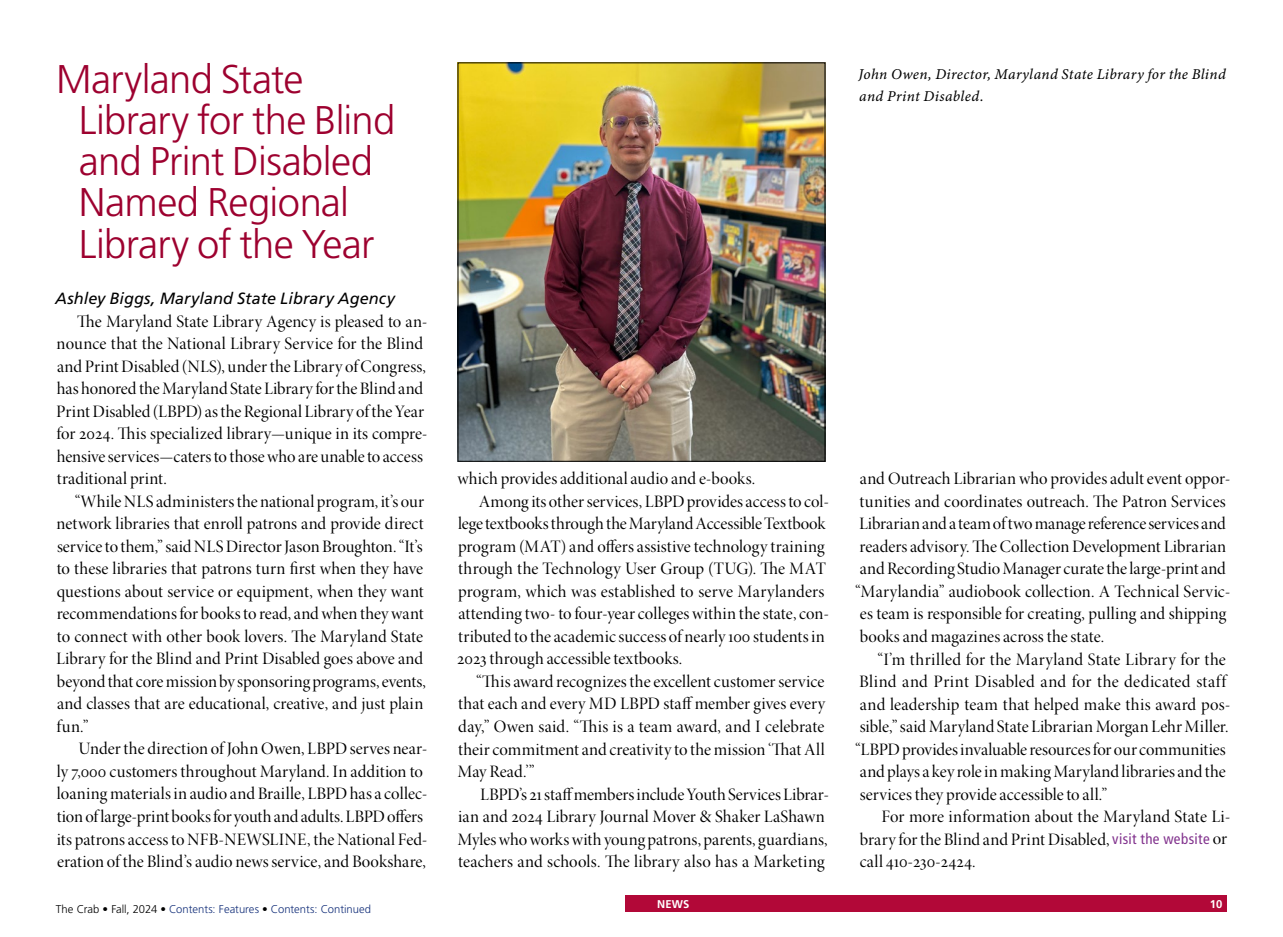
<style>
.page{position:relative;width:1283px;height:937px;background:#fff}
.page>*{position:absolute;margin:0;border:0;box-sizing:border-box;transform-origin:0 0}
.t1{font:300 40px/41.2px "Frutiger LT Std";letter-spacing:-.015em;color:#9d012f}
.t2{font:17.5px/22.5px "Minion Pro Disp";letter-spacing:.005em;color:#000}
.t3{font:italic 16.25px "Frutiger LT Std";letter-spacing:.01em;color:#000}
.t4{font:15px/22.5px "Minion Pro It Capt";letter-spacing:.02em;color:#000}
.t5{font:300 11.25px "Frutiger LT Std";letter-spacing:-.005em;color:#14307a}
.t6{font:700 11.25px "Frutiger LT Std";letter-spacing:.01em;color:#fff}
.s1{color:#000}
.s2{font-family:"Frutiger LT Std";font-stretch:condensed;font-size:15px;color:#82338e}
</style>
<div class="page">
<div style="left:624px;top:895px;width:602px;height:16px;background:#b20838"></div>
<img style="left:460px;top:64px;width:363px;height:395px">
<div style="left:458px;top:62px;width:367px;height:399px;border:1px solid #000"></div>
<h1 class="t1" style="left:79px;top:59px;width:318px;text-indent:-23px">Maryland State<br>Library for the Blind and Print Disabled<br>Named Regional<br>Library of the Year</h1>
<p class="t3" style="left:55px;top:289px;width:341px">Ashley Biggs, Maryland State Library Agency</p>
<p class="t2" style="left:56px;top:310px;width:373px;text-indent:21px">The Maryland State Library Agency is pleased to an&shy;nounce that the National Library Service for the Blind and Print Disabled (NLS), under the Library of Congress, has honored the Maryland State Library for the Blind and Print Disabled (LBPD) as the Regional Library of the Year for 2024. This specialized library—unique in its compre&shy;hensive services—caters to those who are unable to access traditional print.</p>
<p class="t2" style="left:56px;top:490px;width:371px;text-indent:19px">“While NLS administers the national program, it’s our network libraries that enroll patrons and provide direct service to them,” said NLS Director Jason Broughton. “It’s to these libraries that patrons turn first when they have questions about service or equipment, when they want recommendations for books to read, and when they want to connect with other book lovers. The Maryland State Library for the Blind and Print Disabled goes above and beyond that core mission by sponsoring programs, events, and classes that are educational, creative, and just plain fun.”</p>
<p class="t2" style="left:57px;top:737px;width:372px;text-indent:22px">Under the direction of John Owen, LBPD serves near&shy;ly 7,000 customers throughout Maryland. In addition to loaning materials in audio and Braille, LBPD has a collec&shy;tion of large-print books for youth and adults. LBPD offers its patrons access to NFB-NEWSLINE, the National Fed&shy;eration of the Blind’s audio news service, and Bookshare,</p>
<p class="t5" style="left:56px;top:902px;width:317px"><span class="s1">The Crab • Fall, 2024 •</span> Contents: Features <span class="s1">•</span> Contents: Continued</p>
<p class="t4" style="left:858px;top:63px;width:369px">John Owen, Director, Maryland State Library for the Blind and Print Disabled.</p>
<p class="t2" style="left:457px;top:467px;width:299px">which provides additional audio and e-books.</p>
<p class="t2" style="left:479px;top:490px;width:352px">Among its other services, LBPD provides access to col-</p>
<p class="t2" style="left:458px;top:513px;width:369px">lege textbooks through the Maryland Accessible Textbook</p>
<p class="t2" style="left:458px;top:535px;width:368px">program (MAT) and offers assistive technology training</p>
<p class="t2" style="left:458px;top:558px;width:369px">through the Technology User Group (TUG). The MAT</p>
<p class="t2" style="left:458px;top:580px;width:368px">program, which was established to serve Marylanders</p>
<p class="t2" style="left:458px;top:603px;width:372px">attending two- to four-year colleges within the state, con-</p>
<p class="t2" style="left:458px;top:625px;width:368px">tributed to the academic success of nearly 100 students in</p>
<p class="t2" style="left:457px;top:648px;width:227px">2023 through accessible textbooks.</p>
<p class="t2" style="left:476px;top:670px;width:350px">“This award recognizes the excellent customer service</p>
<p class="t2" style="left:458px;top:693px;width:369px">that each and every MD LBPD staff member gives every</p>
<p class="t2" style="left:458px;top:715px;width:368px">day,” Owen said. “This is a team award, and I celebrate</p>
<p class="t2" style="left:458px;top:738px;width:368px">their commitment and creativity to the mission ‘That All</p>
<p class="t2" style="left:457px;top:760px;width:79px">May Read.’”</p>
<p class="t2" style="left:480px;top:783px;width:350px">LBPD’s 21 staff members include Youth Services Librar-</p>
<p class="t2" style="left:458px;top:805px;width:368px">ian and 2024 Library Journal Mover &amp; Shaker LaShawn</p>
<p class="t2" style="left:457px;top:828px;width:372px">Myles who works with young patrons, parents, guardians,</p>
<p class="t2" style="left:458px;top:850px;width:368px">teachers and schools. The library also has a Marketing</p>
<p class="t2" style="left:855px;top:468px;width:377px">and Outreach Librarian who provides adult event oppor&shy;tunities and coordinates outreach. The Patron Services Librarian and a team of two manage reference services and readers advisory. The Collection Development Librarian and Recording Studio Manager curate the large-print and “Marylandia” audiobook collection. A Technical Servic&shy;es team is responsible for creating, pulling and shipping books and magazines across the state.</p>
<p class="t2" style="left:855px;top:648px;width:377px;text-indent:23px">“I’m thrilled for the Maryland State Library for the Blind and Print Disabled and for the dedicated staff and leadership team that helped make this award pos&shy;sible,” said Maryland State Librarian Morgan Lehr Miller. “LBPD provides invaluable resources for our communities and plays a key role in making Maryland libraries and the services they provide accessible to all.”</p>
<p class="t2" style="left:859px;top:805px;width:372px;text-indent:22px">For more information about the Maryland State Li&shy;brary for the Blind and Print Disabled, <span class="s2">visit the website</span> or call 410-230-2424.</p>
<p class="t6" style="left:657px;top:897px;width:34px">NEWS</p>
<p class="t6" style="left:1209px;top:897px;width:14px">10</p>
</div>
